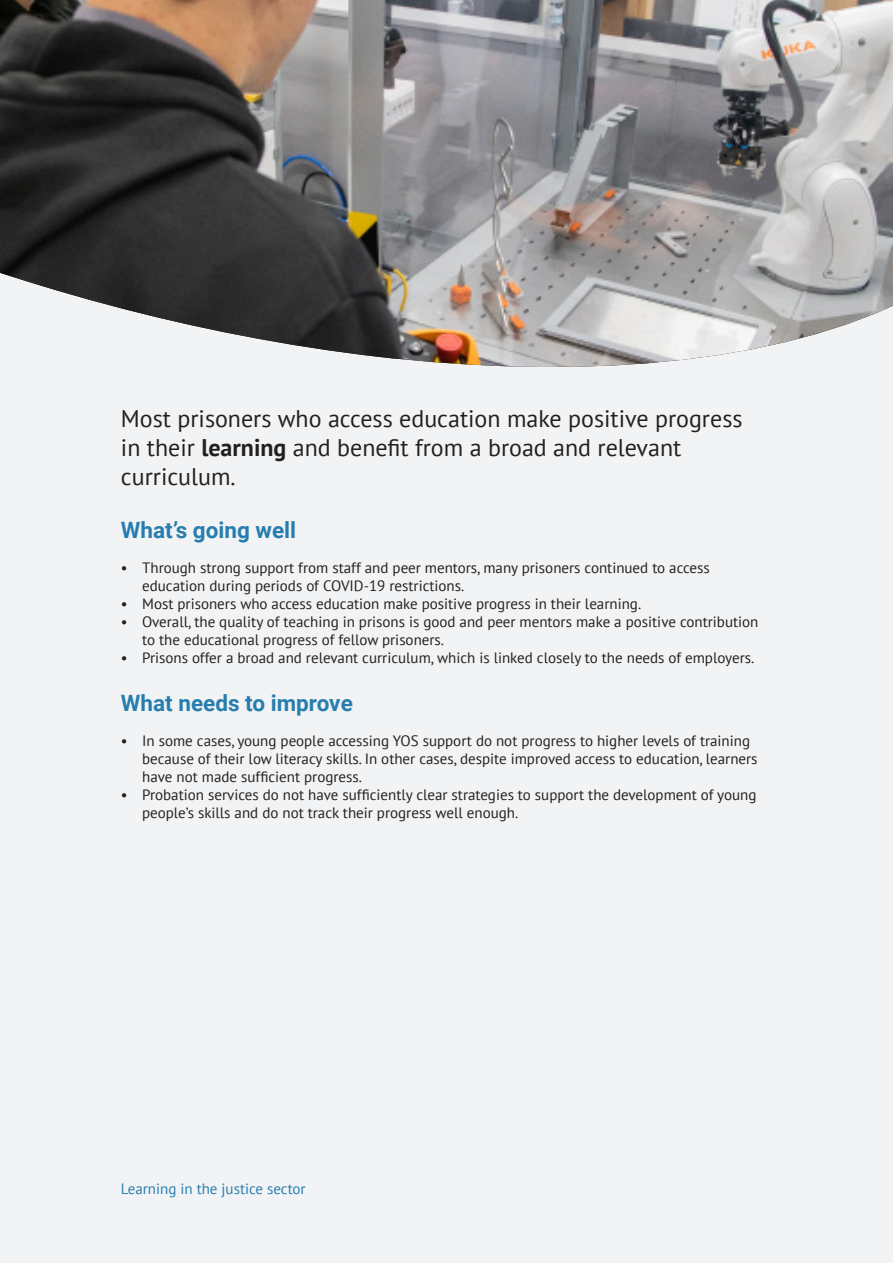
<style>
.page{position:relative;width:893px;height:1263px;background:#fff}
.page>*{position:absolute;margin:0;border:0;box-sizing:border-box;transform-origin:0 0}
.Big_Paragraph{font:24px/28.8px "PT Sans";color:#231f20}
.Heading_2{font:700 22.5px "Roboto";color:#267daf}
.t1{font:15px/18px "PT Sans";color:#231f20}
.Footer_Title{font:15px "PT Sans";color:#267daf}
.s1{font-weight:700}
</style>
<div class="page">
<div style="left:1px;top:1px;width:892px;height:1262px;background:#f2f3f4"></div>
<img style="left:0;top:0;width:893px;height:367px">
<p class="Big_Paragraph" style="left:121px;top:404px;width:623px">Most prisoners who access education make positive progress in their <span class="s1">learning</span> and benefit from a broad and relevant curriculum.</p>
<p class="Heading_2" style="left:121px;top:514px;width:177px">What’s going well</p>
<p class="t1" style="left:142px;top:558px;width:569px;text-indent:-21px">• Through strong support from staff and peer mentors, many prisoners continued to access education during periods of COVID-19 restrictions.</p>
<p class="t1" style="left:121px;top:594px;width:522px">• Most prisoners who access education make positive progress in their learning.</p>
<p class="t1" style="left:142px;top:612px;width:618px;text-indent:-21px">• Overall, the quality of teaching in prisons is good and peer mentors make a positive contribution to the educational progress of fellow prisoners.</p>
<p class="t1" style="left:121px;top:648px;width:635px">• Prisons offer a broad and relevant curriculum, which is linked closely to the needs of employers.</p>
<p class="Heading_2" style="left:121px;top:687px;width:233px">What needs to improve</p>
<p class="t1" style="left:142px;top:731px;width:617px;text-indent:-21px">• In some cases, young people accessing YOS support do not progress to higher levels of training because of their low literacy skills. In other cases, despite improved access to education, learners have not made sufficient progress.</p>
<p class="t1" style="left:142px;top:785px;width:616px;text-indent:-21px">• Probation services do not have sufficiently clear strategies to support the development of young people’s skills and do not track their progress well enough.</p>
<p class="Footer_Title" style="left:121px;top:1179px;width:186px">Learning in the justice sector</p>
</div>
